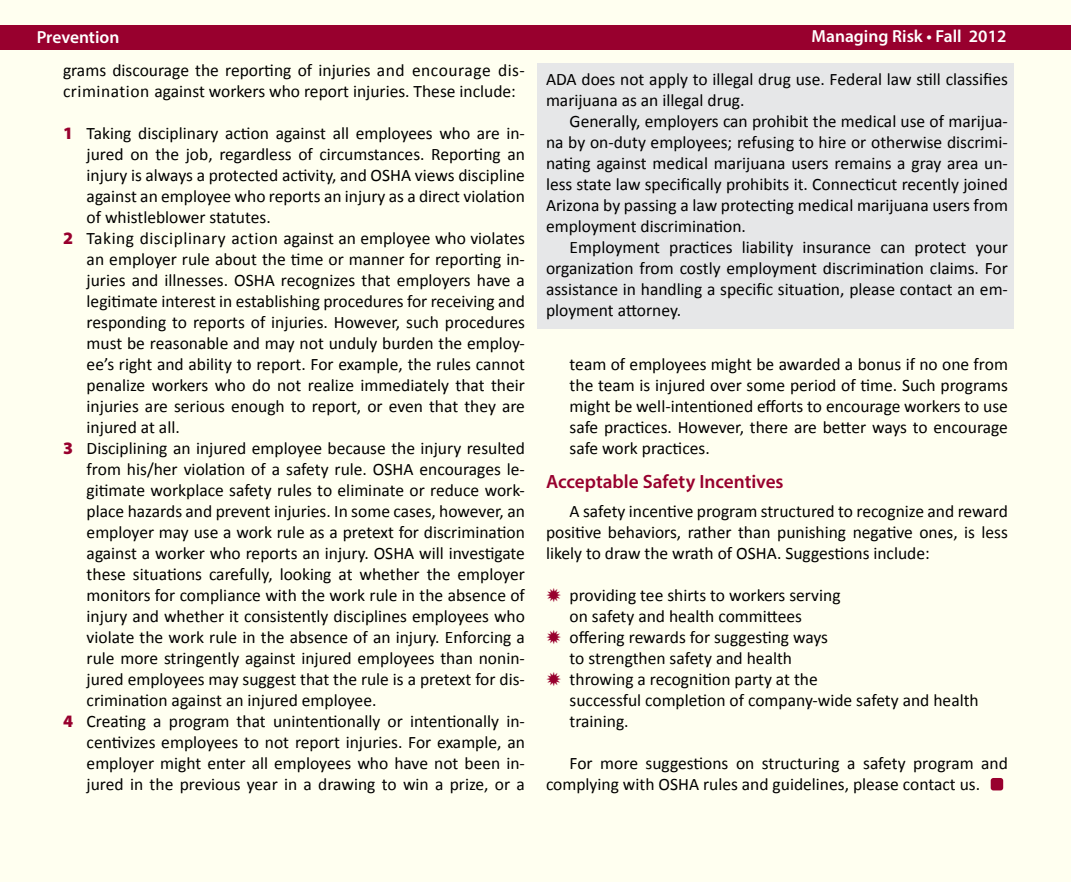
<style>
.page{position:relative;width:1071px;height:882px;background:#fff}
.page>*{position:absolute;margin:0;border:0;box-sizing:border-box;transform-origin:0 0}
.t1{font:600 19.25px "Myriad Pro";color:#98002e}
.t2{font:17.5px/21px "Calibri";color:#000}
.t3{font:600 17.5px "Myriad Pro";color:#fff}
.s1{font-family:"Myriad Pro";font-weight:900;color:#98002e}
</style>
<div class="page">
<div style="left:1px;top:1px;width:1070px;height:881px;background:#fffff0"></div>
<div style="left:0;top:25px;width:1071px;height:24px;background:#98002e"></div>
<div style="left:537px;top:63px;width:477px;height:265px;background:#e6e7e8"></div>
<div style="left:991px;top:778px;width:12px;height:12px;background:#98002e;border-radius:3px"></div>
<p class="t3" style="left:37px;top:26px;width:84px">Prevention</p>
<p class="t3" style="left:812px;top:25px;width:196px">Managing Risk • Fall 2012</p>
<p class="t2" style="left:63px;top:60px;width:463px">grams discourage the reporting of injuries and encourage dis&shy;crimination against workers who report injuries. These include:</p>
<p class="t2" style="left:63px;top:123px;width:463px"><span class="s1">1</span> Taking disciplinary action against all employees who are in-</p>
<p class="t2" style="left:87px;top:144px;width:440px">jured on the job, regardless of circumstances. Reporting an</p>
<p class="t2" style="left:87px;top:165px;width:440px">injury is always a protected activity, and OSHA views discipline</p>
<p class="t2" style="left:87px;top:186px;width:440px">against an employee who reports an injury as a direct violation</p>
<p class="t2" style="left:87px;top:207px;width:186px">of whistleblower statutes.</p>
<p class="t2" style="left:63px;top:228px;width:464px"><span class="s1">2</span> Taking disciplinary action against an employee who violates</p>
<p class="t2" style="left:87px;top:249px;width:440px">an employer rule about the time or manner for reporting in-</p>
<p class="t2" style="left:87px;top:270px;width:440px">juries and illnesses. OSHA recognizes that employers have a</p>
<p class="t2" style="left:87px;top:291px;width:440px">legitimate interest in establishing procedures for receiving and</p>
<p class="t2" style="left:87px;top:312px;width:440px">responding to reports of injuries. However, such procedures</p>
<p class="t2" style="left:87px;top:333px;width:440px">must be reasonable and may not unduly burden the employ-</p>
<p class="t2" style="left:87px;top:354px;width:440px">ee’s right and ability to report. For example, the rules cannot</p>
<p class="t2" style="left:87px;top:375px;width:440px">penalize workers who do not realize immediately that their</p>
<p class="t2" style="left:87px;top:396px;width:440px">injuries are serious enough to report, or even that they are</p>
<p class="t2" style="left:87px;top:417px;width:95px">injured at all.</p>
<p class="t2" style="left:63px;top:438px;width:464px"><span class="s1">3</span> Disciplining an injured employee because the injury resulted</p>
<p class="t2" style="left:87px;top:459px;width:440px">from his/her violation of a safety rule. OSHA encourages le-</p>
<p class="t2" style="left:87px;top:480px;width:440px">gitimate workplace safety rules to eliminate or reduce work-</p>
<p class="t2" style="left:87px;top:501px;width:440px">place hazards and prevent injuries. In some cases, however, an</p>
<p class="t2" style="left:87px;top:522px;width:440px">employer may use a work rule as a pretext for discrimination</p>
<p class="t2" style="left:87px;top:543px;width:440px">against a worker who reports an injury. OSHA will investigate</p>
<p class="t2" style="left:87px;top:564px;width:440px">these situations carefully, looking at whether the employer</p>
<p class="t2" style="left:87px;top:585px;width:440px">monitors for compliance with the work rule in the absence of</p>
<p class="t2" style="left:87px;top:606px;width:440px">injury and whether it consistently disciplines employees who</p>
<p class="t2" style="left:87px;top:627px;width:440px">violate the work rule in the absence of an injury. Enforcing a</p>
<p class="t2" style="left:87px;top:648px;width:440px">rule more stringently against injured employees than nonin-</p>
<p class="t2" style="left:87px;top:669px;width:440px">jured employees may suggest that the rule is a pretext for dis-</p>
<p class="t2" style="left:87px;top:690px;width:291px">crimination against an injured employee.</p>
<p class="t2" style="left:63px;top:711px;width:463px"><span class="s1">4</span> Creating a program that unintentionally or intentionally in-</p>
<p class="t2" style="left:87px;top:732px;width:440px">centivizes employees to not report injuries. For example, an</p>
<p class="t2" style="left:87px;top:753px;width:440px">employer might enter all employees who have not been in-</p>
<p class="t2" style="left:87px;top:774px;width:440px">jured in the previous year in a drawing to win a prize, or a</p>
<p class="t2" style="left:546px;top:69px;width:463px">ADA does not apply to illegal drug use. Federal law still classifies marijuana as an illegal drug.</p>
<p class="t2" style="left:546px;top:111px;width:463px;text-align:justify;text-indent:24px">Generally, employers can prohibit the medical use of marijua&shy;na by on-duty employees; refusing to hire or otherwise discrimi&shy;nating against medical marijuana users remains a gray area un&shy;less state law specifically prohibits it. Connecticut recently joined Arizona by passing a law protecting medical marijuana users from employment discrimination.</p>
<p class="t2" style="left:546px;top:237px;width:463px;text-align:justify;text-indent:24px">Employment practices liability insurance can protect your organization from costly employment discrimination claims. For assistance in handling a specific situation, please contact an em&shy;ployment attorney.</p>
<p class="t2" style="left:570px;top:354px;width:440px;text-align:justify">team of employees might be awarded a bonus if no one from the team is injured over some period of time. Such programs might be well-intentioned efforts to encourage workers to use safe practices. However, there are better ways to encourage safe work practices.</p>
<p class="t1" style="left:546px;top:469px;width:239px">Acceptable Safety Incentives</p>
<p class="t2" style="left:546px;top:500px;width:463px;text-align:justify;text-indent:24px">A safety incentive program structured to recognize and reward positive behaviors, rather than punishing negative ones, is less likely to draw the wrath of OSHA. Suggestions include:</p>
<p class="t2" style="left:570px;top:584px;width:411px">providing tee shirts to workers serving<br>on safety and health committees<br>offering rewards for suggesting ways<br>to strengthen safety and health<br>throwing a recognition party at the<br>successful completion of company-wide safety and health training.</p>
<p class="t2" style="left:546px;top:752px;width:463px;text-indent:24px">For more suggestions on structuring a safety program and complying with OSHA rules and guidelines, please contact us.</p>
</div>
